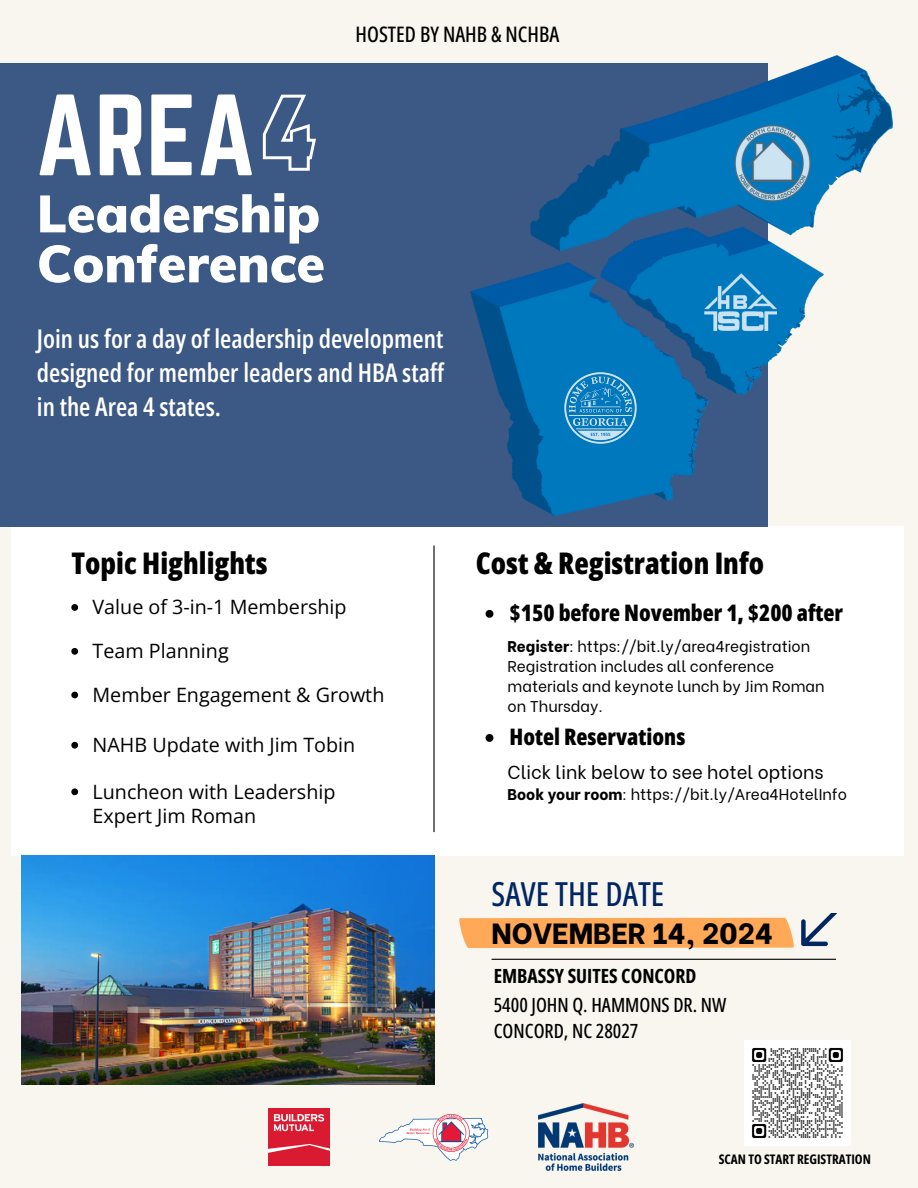
<style>
.page{position:relative;width:918px;height:1188px;background:#f8f6ef}
.page>*{position:absolute;margin:0;border:0;box-sizing:border-box;transform-origin:0 0}
.t1{font:100.95px "Norwester";color:#fff}
.t2{font:900 51.9px/49.9px "Muli";color:#fff}
.t3{font:500 33px "Open Sans Condensed";color:#002664}
.t4{font:800 29.85px "Open Sans Condensed";color:#000}
.t5{font:800 29.1px "Be Vietnam";color:#000}
.t6{font:600 25.8px/33.8px "Open Sans Condensed";color:#fff;text-align:justify}
.t7{font:800 22.8px "Open Sans Condensed";color:#000}
.t8{font:500 21.3px "Open Sans Condensed";color:#000}
.t9{font:19.8px/24.8px "Open Sans";color:#000}
.t10{font:500 19.5px "Open Sans Condensed";color:#000}
.t11{font:700 19.5px "Open Sans Condensed";color:#000}
.t12{font:18.45px "Be Vietnam";color:#000}
.t13{font:15.45px/20.2px "Be Vietnam";color:#000}
.t14{font:700 13.2px "Open Sans Condensed";color:#000}
.s1{font-family:"Dynamo Com";font-weight:700;font-stretch:condensed;font-size:109.65px;color:rgb(0 0 0/0)}
.s2{font-weight:800}
</style>
<div class="page">
<div style="left:11px;top:526px;width:893px;height:330px;background:#fff"></div>
<div style="left:0;top:63px;width:768px;height:463px;background:#3c5885"></div>
<img style="left:471px;top:56px;width:422px;height:460px">
<img style="left:22px;top:856px;width:412px;height:229px">
<hr style="left:433px;top:546px;width:2px;height:286px;background:#000">
<hr style="left:492px;top:959px;width:344px;height:1px;background:#000">
<div style="left:459px;top:918px;width:335px;height:30px;background:#ffa857"></div>
<svg style="left:801px;top:914px;width:35px;height:32px"></svg>
<img style="left:269px;top:1109px;width:60px;height:57px">
<img style="left:379px;top:1114px;width:110px;height:47px">
<img style="left:539px;top:1104px;width:94px;height:66px">
<img style="left:559px;top:367px;width:82px;height:81px">
<img style="left:704px;top:266px;width:72px;height:72px">
<img style="left:627px;top:126px;width:227px;height:115px">
<img style="left:744px;top:1040px;width:106px;height:106px">
<svg style="left:71px;top:604px;width:7px;height:7px"></svg>
<svg style="left:71px;top:648px;width:7px;height:7px"></svg>
<svg style="left:71px;top:692px;width:7px;height:6px"></svg>
<svg style="left:71px;top:742px;width:7px;height:7px"></svg>
<svg style="left:71px;top:788px;width:7px;height:7px"></svg>
<svg style="left:486px;top:610px;width:7px;height:8px"></svg>
<svg style="left:486px;top:734px;width:7px;height:8px"></svg>
<svg style="left:262px;top:94px;width:54px;height:77px"></svg>
<p class="t1" style="left:36px;top:74px;width:281px">AREA<span class="s1">4</span></p>
<h2 class="t2" style="left:37px;top:188px;width:290px">Leadership<br>Conference</h2>
<p class="t8" style="left:356px;top:19px;width:205px">HOSTED BY NAHB &amp; NCHBA</p>
<h6 class="t6" style="left:37px;top:321px;width:409px">Join us for a day of leadership development designed for member leaders and HBA staff in the Area 4 states.</h6>
<p class="t4" style="left:72px;top:542px;width:198px">Topic Highlights</p>
<p class="t4" style="left:476px;top:542px;width:290px">Cost &amp; Registration Info</p>
<p class="t9" style="left:93px;top:594px;width:256px">Value of 3-in-1 Membership</p>
<p class="t9" style="left:93px;top:638px;width:138px">Team Planning</p>
<p class="t9" style="left:93px;top:682px;width:293px">Member Engagement &amp; Growth</p>
<p class="t9" style="left:93px;top:732px;width:264px">NAHB Update with Jim Tobin</p>
<p class="t9" style="left:93px;top:779px;width:244px">Luncheon with Leadership<br>Expert Jim Roman</p>
<p class="t7" style="left:510px;top:597px;width:335px">$150 before November 1, $200 after</p>
<h4 class="t13" style="left:508px;top:634px;width:319px"><span class="s2">Register</span>: https://bit.ly/area4registration Registration includes all conference materials and keynote lunch by Jim Roman on Thursday.</h4>
<h3 class="t7" style="left:510px;top:721px;width:177px">Hotel Reservations</h3>
<p class="t12" style="left:508px;top:757px;width:318px">Click link below to see hotel options</p>
<p class="t13" style="left:508px;top:783px;width:341px"><span class="s2">Book your room</span>: https://bit.ly/Area4HotelInfo</p>
<h4 class="t3" style="left:492px;top:871px;width:174px">SAVE THE DATE</h4>
<p class="t5" style="left:492px;top:910px;width:283px">NOVEMBER 14, 2024</p>
<p class="t11" style="left:494px;top:963px;width:204px">EMBASSY SUITES CONCORD</p>
<h5 class="t10" style="left:494px;top:992px;width:234px">5400 JOHN Q. HAMMONS DR. NW</h5>
<p class="t10" style="left:494px;top:1018px;width:146px">CONCORD, NC 28027</p>
<p class="t14" style="left:719px;top:1150px;width:154px">SCAN TO START REGISTRATION</p>
</div>
